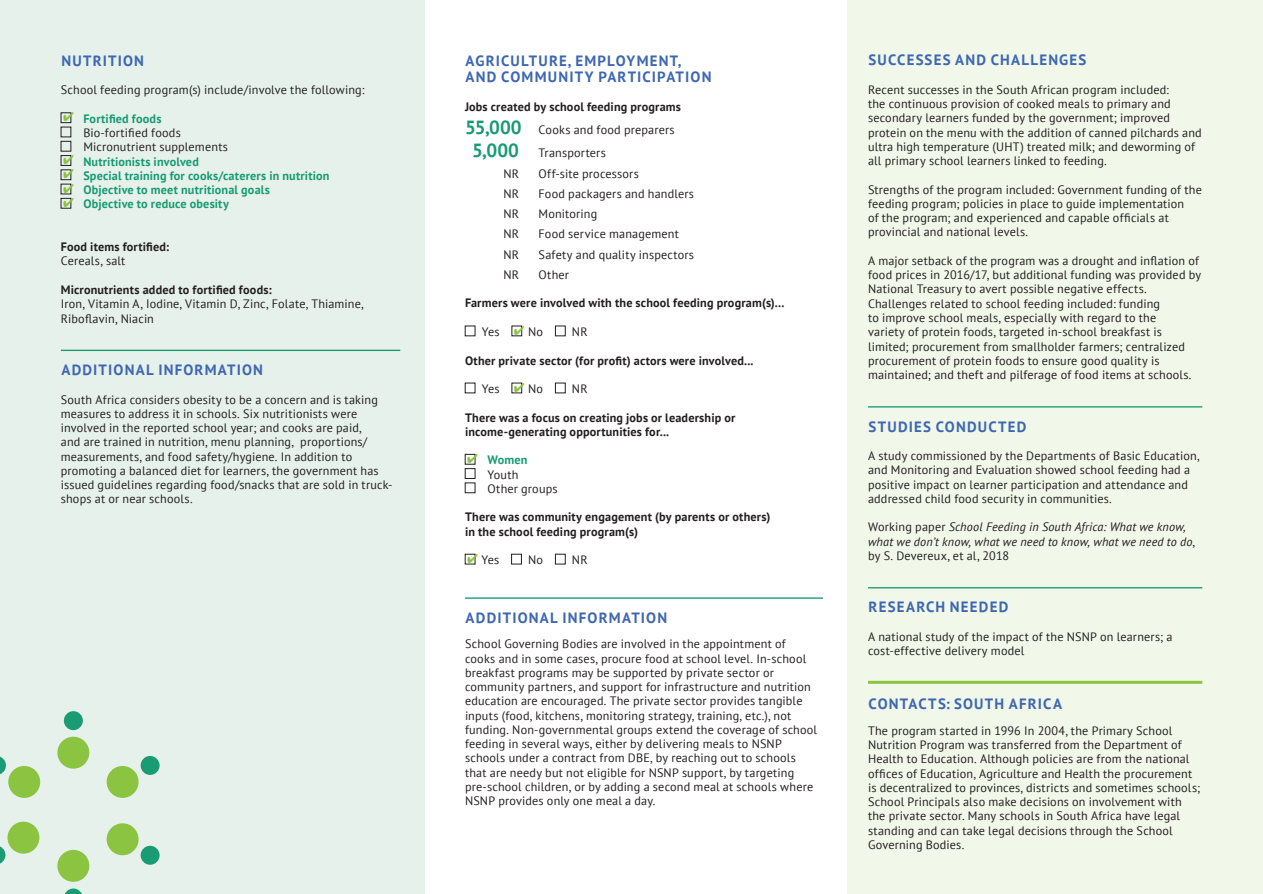
<style>
.page{position:relative;width:1263px;height:894px;background:#fff}
.page>*{position:absolute;margin:0;border:0;box-sizing:border-box;transform-origin:0 0}
.t1{font:700 14.85px/16.5px "PT Sans";letter-spacing:.08em;color:#3d67b1}
.t2{font:12.15px/14.2px "PT Sans";letter-spacing:.015em;color:#231f20}
.t3{font:700 12.15px/14.2px "PT Sans";letter-spacing:.015em;color:#231f20}
.t4{font:700 12.15px "PT Sans";letter-spacing:.015em;color:#179b72}
.t5{font:italic 12.15px/14.2px "PT Sans";letter-spacing:.015em;color:#231f20}
.s1{color:#8bc440}
.s2{font-weight:700;color:#179b72}
.s3{font-weight:700;font-size:18.9px;color:#179b72}
.s4{font-style:normal}
</style>
<div class="page">
<div style="left:0;top:0;width:424px;height:893px;background:#e7f1eb"></div>
<div style="left:847px;top:0;width:416px;height:893px;background:#f1f7e9"></div>
<hr style="left:61px;top:349px;width:339px;height:2px;background:#179b72">
<div style="left:61px;top:113px;width:10px;height:10px;border:1px solid #231f20"></div>
<div style="left:61px;top:141px;width:10px;height:10px;border:1px solid #231f20"></div>
<div style="left:61px;top:155px;width:10px;height:10px;border:1px solid #231f20"></div>
<div style="left:61px;top:170px;width:10px;height:10px;border:1px solid #231f20"></div>
<div style="left:61px;top:198px;width:10px;height:10px;border:1px solid #231f20"></div>
<hr style="left:868px;top:406px;width:334px;height:1px;background:#179b72">
<hr style="left:868px;top:587px;width:334px;height:1px;background:#179b72">
<hr style="left:868px;top:680px;width:334px;height:3px;background:#8bc440">
<hr style="left:465px;top:597px;width:358px;height:1px;background:#179b72">
<div style="left:512px;top:326px;width:10px;height:10px;border:1px solid #231f20"></div>
<div style="left:555px;top:326px;width:10px;height:10px;border:1px solid #231f20"></div>
<div style="left:512px;top:383px;width:10px;height:10px;border:1px solid #231f20"></div>
<div style="left:555px;top:383px;width:10px;height:10px;border:1px solid #231f20"></div>
<div style="left:465px;top:454px;width:10px;height:10px;border:1px solid #231f20"></div>
<div style="left:465px;top:468px;width:10px;height:10px;border:1px solid #231f20"></div>
<div style="left:511px;top:554px;width:10px;height:10px;border:1px solid #231f20"></div>
<div style="left:555px;top:554px;width:10px;height:10px;border:1px solid #231f20"></div>
<div style="left:8px;top:765px;width:32px;height:32px;background:#8bc440;border-radius:50%"></div>
<div style="left:57px;top:736px;width:32px;height:32px;background:#8bc440;border-radius:50%"></div>
<div style="left:107px;top:765px;width:32px;height:32px;background:#8bc440;border-radius:50%"></div>
<div style="left:107px;top:823px;width:32px;height:31px;background:#8bc440;border-radius:50%"></div>
<div style="left:57px;top:849px;width:32px;height:32px;background:#8bc440;border-radius:50%"></div>
<div style="left:8px;top:821px;width:31px;height:32px;background:#8bc440;border-radius:50%"></div>
<div style="left:141px;top:755px;width:19px;height:19px;background:#199c73;border-radius:50%"></div>
<div style="left:141px;top:845px;width:19px;height:19px;background:#199c73;border-radius:50%"></div>
<svg style="left:65px;top:888px;width:17px;height:5px"></svg>
<svg style="left:0;top:846px;width:5px;height:18px"></svg>
<svg style="left:0;top:756px;width:6px;height:18px"></svg>
<div style="left:64px;top:711px;width:19px;height:18px;background:#199c73;border-radius:50%"></div>
<p class="t1" style="left:61px;top:52px;width:84px">NUTRITION</p>
<p class="t2" style="left:61px;top:83px;width:305px">School feeding program(s) include/involve the following:</p>
<p class="t2" style="left:83px;top:111px;width:146px;text-indent:-20px"><span class="s1">✔</span> <span class="s2">Fortified foods<br></span>Bio-fortified foods<br>Micronutrient supplements</p>
<p class="t4" style="left:63px;top:153px;width:137px"><span class="s1">✔</span> Nutritionists involved</p>
<p class="t4" style="left:63px;top:167px;width:268px"><span class="s1">✔</span> Special training for cooks/caterers in nutrition</p>
<p class="t4" style="left:63px;top:182px;width:208px"><span class="s1">✔</span> Objective to meet nutritional goals</p>
<p class="t4" style="left:63px;top:196px;width:167px"><span class="s1">✔</span> Objective to reduce obesity</p>
<p class="t3" style="left:61px;top:239px;width:110px">Food items fortified:</p>
<p class="t2" style="left:61px;top:254px;width:66px">Cereals, salt</p>
<p class="t3" style="left:61px;top:282px;width:212px">Micronutrients added to fortified foods:</p>
<p class="t2" style="left:61px;top:296px;width:304px">Iron, Vitamin A, Iodine, Vitamin D, Zinc, Folate, Thiamine,<br>Riboflavin, Niacin</p>
<p class="t1" style="left:61px;top:361px;width:203px">ADDITIONAL INFORMATION</p>
<p class="t2" style="left:61px;top:392px;width:333px">South Africa considers obesity to be a concern and is taking measures to address it in schools. Six nutritionists were involved in the reported school year; and cooks are paid,<br>and are trained in nutrition, menu planning, proportions/ measurements, and food safety/hygiene. In addition to promoting a balanced diet for learners, the government has issued guidelines regarding food/snacks that are sold in truck&shy;shops at or near schools.</p>
<p class="t1" style="left:465px;top:52px;width:247px">AGRICULTURE, EMPLOYMENT,<br>AND COMMUNITY PARTICIPATION</p>
<p class="t3" style="left:465px;top:99px;width:217px">Jobs created by school feeding programs</p>
<p class="t2" style="left:465px;top:122px;width:211px"><span class="s3">55,000</span> Cooks and food preparers</p>
<p class="t2" style="left:472px;top:146px;width:135px"><span class="s3">5,000</span> Transporters</p>
<p class="t2" style="left:503px;top:166px;width:17px">NR</p>
<p class="t2" style="left:538px;top:166px;width:102px">Off-site processors</p>
<p class="t2" style="left:503px;top:186px;width:17px">NR</p>
<p class="t2" style="left:538px;top:186px;width:157px">Food packagers and handlers</p>
<p class="t2" style="left:503px;top:206px;width:17px">NR</p>
<p class="t2" style="left:538px;top:206px;width:60px">Monitoring</p>
<p class="t2" style="left:503px;top:227px;width:17px">NR</p>
<p class="t2" style="left:538px;top:227px;width:142px">Food service management</p>
<p class="t2" style="left:503px;top:247px;width:17px">NR</p>
<p class="t2" style="left:538px;top:247px;width:157px">Safety and quality inspectors</p>
<p class="t2" style="left:503px;top:267px;width:17px">NR</p>
<p class="t2" style="left:538px;top:267px;width:32px">Other</p>
<p class="t3" style="left:465px;top:296px;width:321px">Farmers were involved with the school feeding program(s)...</p>
<p class="t2" style="left:482px;top:324px;width:63px">Yes <span class="s1">✔</span> No</p>
<p class="t2" style="left:572px;top:324px;width:17px">NR</p>
<p class="t3" style="left:465px;top:353px;width:290px">Other private sector (for profit) actors were involved...</p>
<p class="t2" style="left:482px;top:381px;width:63px">Yes <span class="s1">✔</span> No</p>
<p class="t2" style="left:572px;top:381px;width:17px">NR</p>
<p class="t3" style="left:465px;top:410px;width:272px">There was a focus on creating jobs or leadership or income-generating opportunities for...</p>
<p class="t2" style="left:487px;top:452px;width:72px;text-indent:-20px"><span class="s1">✔</span> <span class="s2">Women<br></span>Youth<br>Other groups</p>
<p class="t3" style="left:465px;top:509px;width:307px">There was community engagement (by parents or others) in the school feeding program(s)</p>
<p class="t2" style="left:467px;top:552px;width:33px"><span class="s1">✔</span> Yes</p>
<p class="t2" style="left:528px;top:552px;width:16px">No</p>
<p class="t2" style="left:572px;top:552px;width:17px">NR</p>
<p class="t1" style="left:465px;top:608px;width:203px">ADDITIONAL INFORMATION</p>
<p class="t2" style="left:465px;top:636px;width:353px">School Governing Bodies are involved in the appointment of cooks and in some cases, procure food at school level. In-school breakfast programs may be supported by private sector or community partners, and support for infrastructure and nutrition education are encouraged. The private sector provides tangible inputs (food, kitchens, monitoring strategy, training, etc.), not funding. Non-governmental groups extend the coverage of school feeding in several ways, either by delivering meals to NSNP schools under a contract from DBE, by reaching out to schools that are needy but not eligible for NSNP support, by targeting pre-school children, or by adding a second meal at schools where NSNP provides only one meal a day.</p>
<p class="t1" style="left:868px;top:51px;width:219px">SUCCESSES AND CHALLENGES</p>
<p class="t2" style="left:868px;top:82px;width:335px">Recent successes in the South African program included:<br>the continuous provision of cooked meals to primary and secondary learners funded by the government; improved protein on the menu with the addition of canned pilchards and ultra high temperature (UHT) treated milk; and deworming of all primary school learners linked to feeding.</p>
<p class="t2" style="left:868px;top:182px;width:335px">Strengths of the program included: Government funding of the feeding program; policies in place to guide implementation<br>of the program; and experienced and capable officials at provincial and national levels.</p>
<p class="t2" style="left:868px;top:253px;width:335px">A major setback of the program was a drought and inflation of food prices in 2016/17, but additional funding was provided by National Treasury to avert possible negative effects.<br>Challenges related to school feeding included: funding<br>to improve school meals, especially with regard to the<br>variety of protein foods, targeted in-school breakfast is limited; procurement from smallholder farmers; centralized procurement of protein foods to ensure good quality is maintained; and theft and pilferage of food items at schools.</p>
<p class="t1" style="left:868px;top:417px;width:159px">STUDIES CONDUCTED</p>
<p class="t2" style="left:868px;top:448px;width:333px">A study commissioned by the Departments of Basic Education, and Monitoring and Evaluation showed school feeding had a positive impact on learner participation and attendance and addressed child food security in communities.</p>
<p class="t5" style="left:868px;top:519px;width:328px"><span class="s4">Working paper</span> School Feeding in South Africa: What we know, what we don’t know, what we need to know, what we need to do<span class="s4">, by S. Devereux, et al, 2018</span></p>
<p class="t1" style="left:868px;top:598px;width:141px">RESEARCH NEEDED</p>
<p class="t2" style="left:868px;top:629px;width:306px">A national study of the impact of the NSNP on learners; a cost-effective delivery model</p>
<p class="t1" style="left:868px;top:695px;width:195px">CONTACTS: SOUTH AFRICA</p>
<p class="t2" style="left:868px;top:722px;width:334px">The program started in 1996 In 2004, the Primary School Nutrition Program was transferred from the Department of Health to Education. Although policies are from the national offices of Education, Agriculture and Health the procurement is decentralized to provinces, districts and sometimes schools; School Principals also make decisions on involvement with the private sector. Many schools in South Africa have legal standing and can take legal decisions through the School Governing Bodies.</p>
</div>
